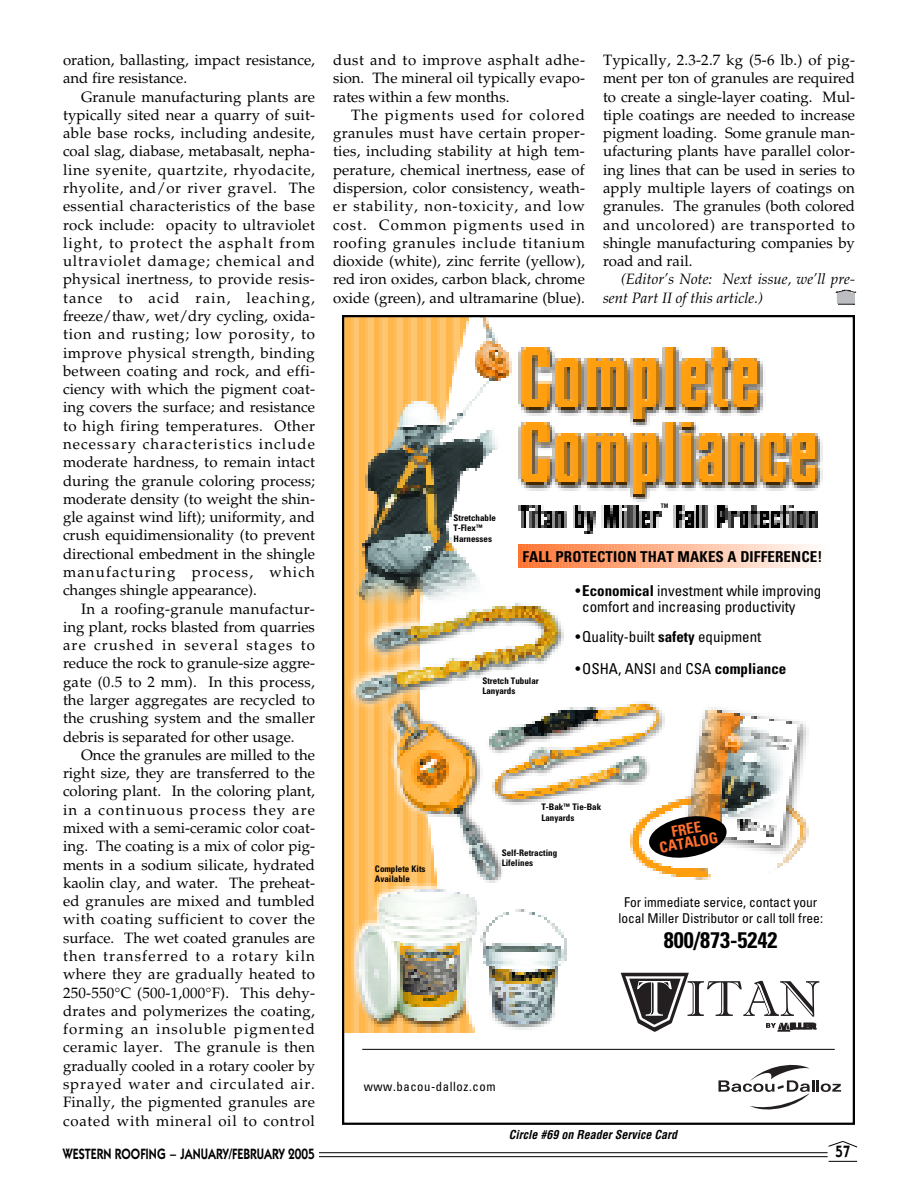
<style>
.page{position:relative;width:918px;height:1188px;background:#fff}
.page>*{position:absolute;margin:0;border:0;box-sizing:border-box;transform-origin:0 0}
.t1{font:700 condensed 22.5px "Univers";color:#000}
.t2{font:600 16.5px "Itc Kabel";color:#000;scale:.8 1}
.t3{font:15px/18.3px "Palatino";color:#000;text-align:justify}
.t4{font:condensed 15px/16.5px "Univers";color:#000}
.t5{font:italic 15px/18.3px "Palatino";color:#000}
.t6{font:600 15px "Itc Kabel";color:#000;scale:.8 1}
.t7{font:700 condensed 15px "Univers";letter-spacing:.01em;color:#000}
.t8{font:700 condensed 15px/13.5px "Univers";color:#ff712d;text-align:center}
.t9{font:condensed 13.5px/16.2px "Univers";color:#000;text-align:center}
.t10{font:condensed 12.75px "Univers";letter-spacing:.045em;color:#000}
.t11{font:italic 700 condensed 12px "Helvetica";color:#000}
.t12{font:700 condensed 9px/10.5px "Univers";color:#000}
.t13{font:700 condensed 6px "Helvetica";color:#000}
.s1{font-size:7.5px}
.s2{font-weight:700}
</style>
<div class="page">
<svg style="left:835px;top:289px;width:22px;height:16px"></svg>
<hr style="left:162px;top:1152px;width:666px;height:1px;background:#000">
<hr style="left:162px;top:1156px;width:666px;height:1px;background:#000">
<div style="left:63px;top:1149px;width:256px;height:15px;background:#fff"></div>
<svg style="left:829px;top:1161px;width:28px;height:1px"></svg>
<svg style="left:828px;top:1141px;width:30px;height:7px"></svg>
<img style="left:345px;top:318px;width:497px;height:774px">
<div style="left:342px;top:1034px;width:148px;height:20px;background:#fff"></div>
<svg style="left:718px;top:1064px;width:123px;height:46px"></svg>
<hr style="left:362px;top:1049px;width:473px;height:1px;background:#000">
<svg style="left:621px;top:973px;width:198px;height:59px"></svg>
<svg style="left:518px;top:545px;width:312px;height:23px;background:#ffba98"></svg>
<svg style="left:647px;top:814px;width:81px;height:46px"></svg>
<p class="t3" style="left:63px;top:52px;width:253px">oration, ballasting, impact resistance, and fire resistance.</p>
<p class="t3" style="left:63px;top:89px;width:254px;text-indent:18px">Granule manufacturing plants are typically sited near a quarry of suit&shy;able base rocks, including andesite, coal slag, diabase, metabasalt, nepha&shy;line syenite, quartzite, rhyodacite, rhyolite, and/or river gravel. The essential characteristics of the base rock include: opacity to ultraviolet light, to protect the asphalt from ultraviolet damage; chemical and physical inertness, to provide resis&shy;tance to acid rain, leaching, freeze/thaw, wet/dry cycling, oxida&shy;tion and rusting; low porosity, to improve physical strength, binding between coating and rock, and effi&shy;ciency with which the pigment coat&shy;ing covers the surface; and resistance to high firing temperatures. Other necessary characteristics include moderate hardness, to remain intact during the granule coloring process; moderate density (to weight the shin&shy;gle against wind lift); uniformity, and crush equidimensionality (to prevent directional embedment in the shingle manufacturing process, which changes shingle appearance).</p>
<p class="t3" style="left:63px;top:601px;width:254px;text-indent:18px">In a roofing-granule manufactur&shy;ing plant, rocks blasted from quarries are crushed in several stages to reduce the rock to granule-size aggre&shy;gate (0.5 to 2 mm). In this process, the larger aggregates are recycled to the crushing system and the smaller debris is separated for other usage.</p>
<p class="t3" style="left:63px;top:747px;width:254px;text-indent:18px">Once the granules are milled to the right size, they are transferred to the coloring plant. In the coloring plant, in a continuous process they are mixed with a semi-ceramic color coat&shy;ing. The coating is a mix of color pig&shy;ments in a sodium silicate, hydrated kaolin clay, and water. The preheat&shy;ed granules are mixed and tumbled with coating sufficient to cover the surface. The wet coated granules are then transferred to a rotary kiln where they are gradually heated to 250-550°C (500-1,000°F). This dehy&shy;drates and polymerizes the coating, forming an insoluble pigmented ceramic layer. The granule is then gradually cooled in a rotary cooler by sprayed water and circulated air.<br>Finally, the pigmented granules are coated with mineral oil to control</p>
<p class="t3" style="left:333px;top:52px;width:254px">dust and to improve asphalt adhe&shy;sion. The mineral oil typically evapo&shy;rates within a few months.</p>
<p class="t3" style="left:333px;top:107px;width:254px;text-indent:18px">The pigments used for colored granules must have certain proper&shy;ties, including stability at high tem&shy;perature, chemical inertness, ease of dispersion, color consistency, weath&shy;er stability, non-toxicity, and low cost. Common pigments used in roofing granules include titanium dioxide (white), zinc ferrite (yellow), red iron oxides, carbon black, chrome oxide (green), and ultramarine (blue).</p>
<p class="t3" style="left:603px;top:52px;width:254px">Typically, 2.3-2.7 kg (5-6 lb.) of pig&shy;ment per ton of granules are required to create a single-layer coating. Mul&shy;tiple coatings are needed to increase pigment loading. Some granule man&shy;ufacturing plants have parallel color&shy;ing lines that can be used in series to apply multiple layers of coatings on granules. The granules (both colored and uncolored) are transported to shingle manufacturing companies by road and rail.</p>
<p class="t5" style="left:603px;top:272px;width:254px;text-indent:18px">(Editor’s Note: Next issue, we’ll pre&shy;sent Part II of this article.)</p>
<p class="t12" style="left:454px;top:513px;width:44px">Stretchable<br>T-Flex<span class="s1">™<br></span>Harnesses</p>
<p class="t13" style="left:661px;top:503px;width:9px">TM</p>
<p class="t7" style="left:522px;top:551px;width:302px">FALL PROTECTION THAT MAKES A DIFFERENCE!</p>
<p class="t12" style="left:375px;top:864px;width:52px">Complete Kits<br>Available</p>
<p class="t12" style="left:482px;top:676px;width:58px">Stretch Tubular<br>Lanyards</p>
<p class="t4" style="left:582px;top:583px;width:241px;text-indent:-7px">•<span class="s2">Economical</span> investment while improving comfort and increasing productivity</p>
<p class="t4" style="left:576px;top:629px;width:187px">•Quality-built <span class="s2">safety</span> equipment</p>
<p class="t4" style="left:576px;top:662px;width:212px">• OSHA, ANSI and CSA <span class="s2">compliance</span></p>
<p class="t12" style="left:542px;top:802px;width:61px">T-Bak<span class="s1">™</span> Tie-Bak<br>Lanyards</p>
<p class="t12" style="left:502px;top:848px;width:57px">Self-Retracting<br>Lifelines</p>
<p class="t8" style="left:656px;top:829px;width:61px;rotate:-10deg">FREE<br>CATALOG</p>
<p class="t9" style="left:618px;top:895px;width:206px">For immediate service, contact your local Miller Distributor or call toll free:</p>
<h1 class="t1" style="left:664px;top:932px;width:115px">800/873-5242</h1>
<p class="t10" style="left:364px;top:1082px;width:133px">www.bacou-dalloz.com</p>
<p class="t11" style="left:509px;top:1127px;width:170px">Circle #69 on Reader Service Card</p>
<p class="t6" style="left:63px;top:1149px;width:316px">WESTERN ROOFING – JANUARY/FEBRUARY 2005</p>
<p class="t2" style="left:836px;top:1146px;width:20px">57</p>
</div>
